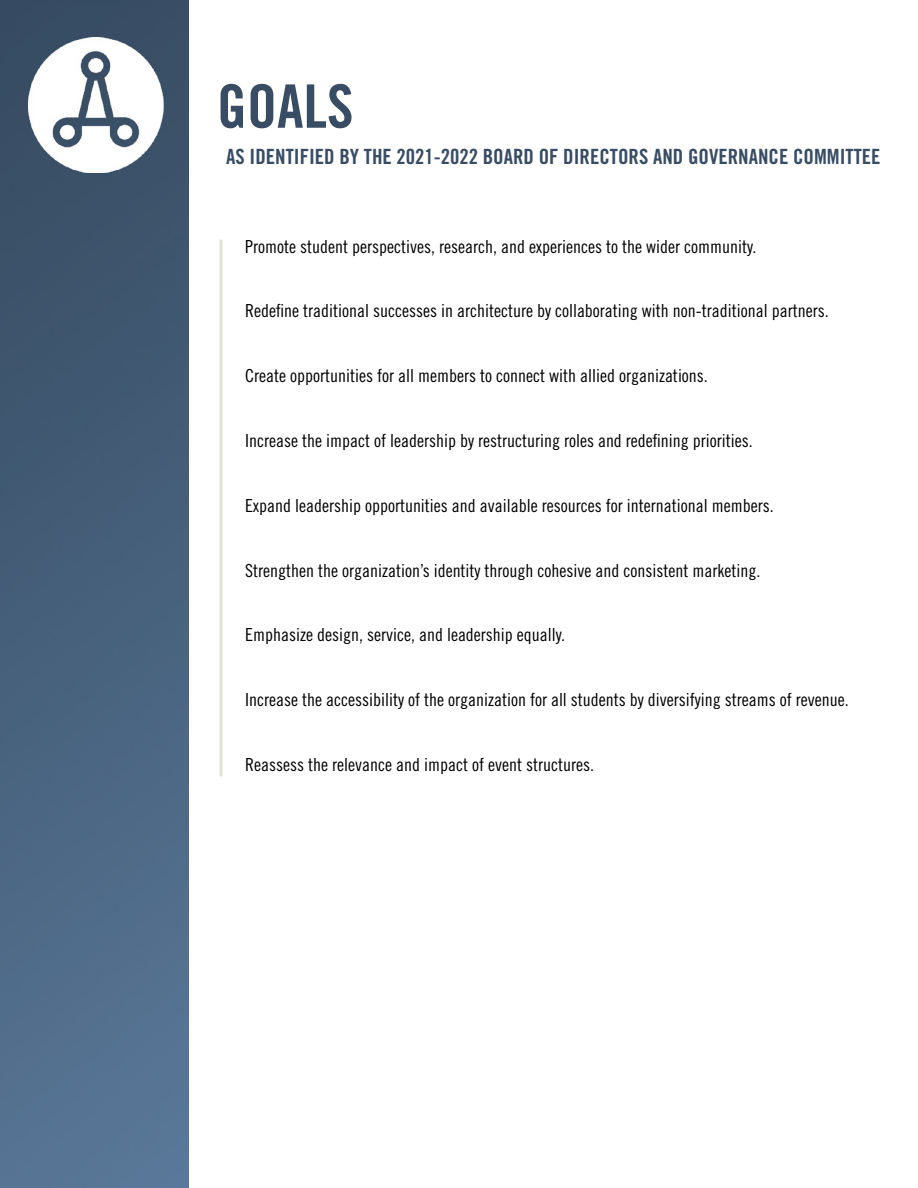
<style>
.page{position:relative;width:918px;height:1188px;background:#fff}
.page>*{position:absolute;margin:0;border:0;box-sizing:border-box;transform-origin:0 0}
.t1{font:60px "Trade Gothic LT Std Bd Cn 20";color:#384c63}
.t2{font:21px "Trade Gothic LT Std Bd Cn 20";color:#384c63}
.t3{font:18px "Trade Gothic LT Std Cn 18";color:#000101}
</style>
<div class="page">
<img style="left:0;top:0;width:189px;height:1188px">
<img style="left:28px;top:38px;width:140px;height:134px">
<hr style="left:220px;top:240px;width:3px;height:536px;background:#e3e2d9">
<h1 class="t1" style="left:217px;top:70px;width:138px">GOALS</h1>
<p class="t2" style="left:226px;top:143px;width:656px">AS IDENTIFIED BY THE 2021-2022 BOARD OF DIRECTORS AND GOVERNANCE COMMITTEE</p>
<p class="t3" style="left:245px;top:236px;width:513px">Promote student perspectives, research, and experiences to the wider community.</p>
<p class="t3" style="left:245px;top:300px;width:585px">Redefine traditional successes in architecture by collaborating with non-traditional partners.</p>
<p class="t3" style="left:245px;top:365px;width:464px">Create opportunities for all members to connect with allied organizations.</p>
<p class="t3" style="left:245px;top:430px;width:509px">Increase the impact of leadership by restructuring roles and redefining priorities.</p>
<p class="t3" style="left:245px;top:495px;width:530px">Expand leadership opportunities and available resources for international members.</p>
<p class="t3" style="left:245px;top:560px;width:517px">Strengthen the organization’s identity through cohesive and consistent marketing.</p>
<p class="t3" style="left:245px;top:624px;width:322px">Emphasize design, service, and leadership equally.</p>
<p class="t3" style="left:245px;top:689px;width:605px">Increase the accessibility of the organization for all students by diversifying streams of revenue.</p>
<p class="t3" style="left:245px;top:754px;width:350px">Reassess the relevance and impact of event structures.</p>
</div>
